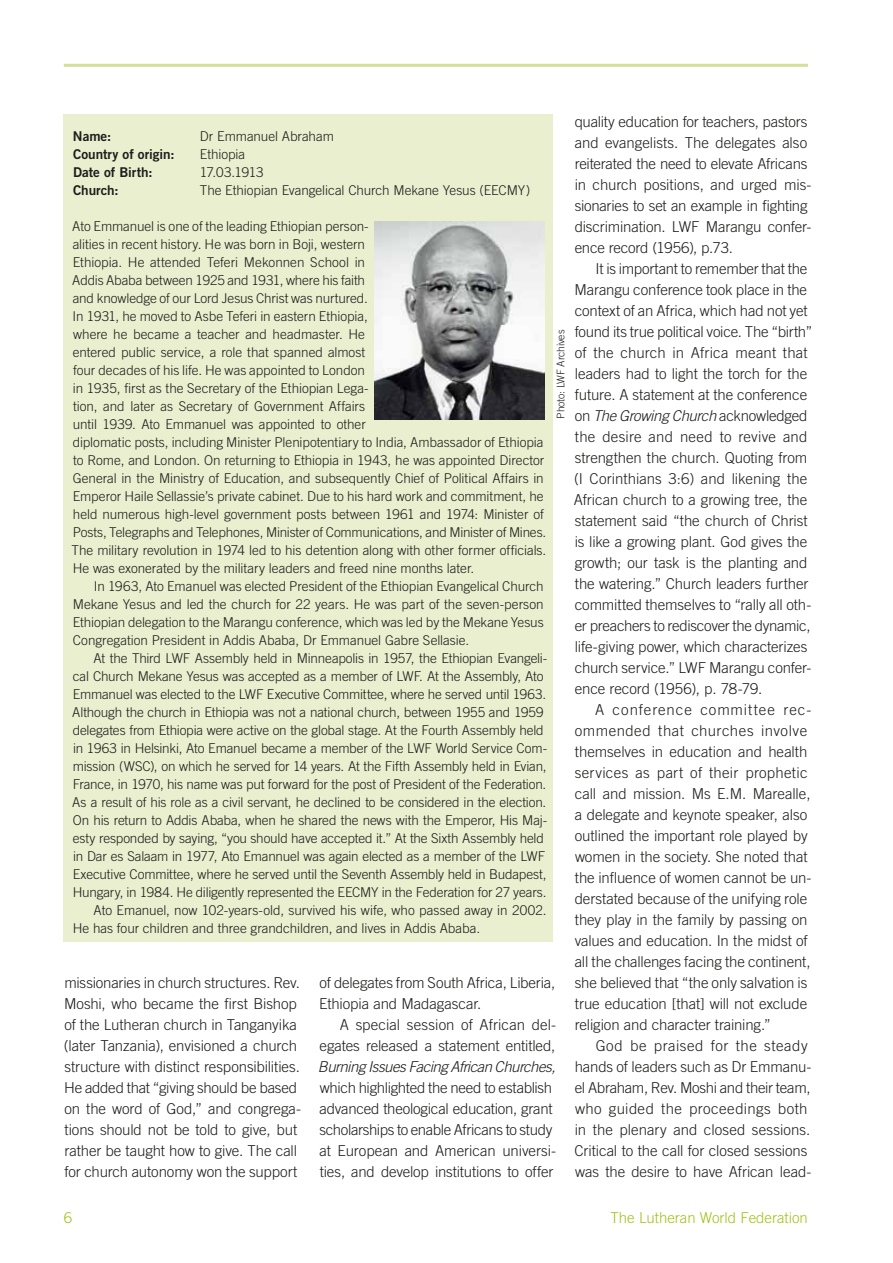
<style>
.page{position:relative;width:893px;height:1263px;background:#fff}
.page>*{position:absolute;margin:0;border:0;box-sizing:border-box;transform-origin:0 0}
.t1{font:300 15px/21px "Trade Gothic LT Std";letter-spacing:-.005em;color:#1d1d1b}
.t2{font:italic 300 15px "Trade Gothic LT Std";letter-spacing:-.03em;color:#1d1d1b}
.t3{font:300 15px "Trade Gothic LT Std";color:#a5c018}
.t4{font:300 13.5px/18px "Trade Gothic LT Std";letter-spacing:-.005em;color:#1d1d1b}
.t5{font:13.5px "Trade Gothic LT Std Bd 2";letter-spacing:-.005em;color:#1d1d1b}
.t6{font:300 10.5px "Trade Gothic LT Std";letter-spacing:-.015em;color:#1d1d1b}
.s1{font-style:italic}
</style>
<div class="page">
<hr style="left:64px;top:64px;width:744px;height:3px;background:#d5df9a">
<div style="left:64px;top:115px;width:489px;height:827px;background:#eaefcf"></div>
<img style="left:374px;top:221px;width:170px;height:198px">
<p class="t5" style="left:73px;top:128px;width:40px">Name:</p>
<p class="t4" style="left:200px;top:127px;width:136px">Dr Emmanuel Abraham</p>
<p class="t5" style="left:73px;top:146px;width:103px">Country of origin:</p>
<p class="t4" style="left:200px;top:145px;width:47px">Ethiopia</p>
<p class="t5" style="left:73px;top:164px;width:81px">Date of Birth:</p>
<p class="t4" style="left:200px;top:163px;width:65px">17.03.1913</p>
<p class="t5" style="left:73px;top:182px;width:47px">Church:</p>
<p class="t4" style="left:200px;top:181px;width:332px">The Ethiopian Evangelical Church Mekane Yesus (EECMY)</p>
<p class="t4" style="left:72px;top:217px;width:476px">Ato Emmanuel is one of the leading Ethiopian person-<br>alities in recent history. He was born in Boji, western<br>Ethiopia. He attended Teferi Mekonnen School in<br>Addis Ababa between 1925 and 1931, where his faith<br>and knowledge of our Lord Jesus Christ was nurtured.<br>In 1931, he moved to Asbe Teferi in eastern Ethiopia,<br>where he became a teacher and headmaster. He<br>entered public service, a role that spanned almost<br>four decades of his life. He was appointed to London<br>in 1935, first as the Secretary of the Ethiopian Lega-<br>tion, and later as Secretary of Government Affairs<br>until 1939. Ato Emmanuel was appointed to other<br>diplomatic posts, including Minister Plenipotentiary to India, Ambassador of Ethiopia to Rome, and London. On returning to Ethiopia in 1943, he was appointed Director General in the Ministry of Education, and subsequently Chief of Political Affairs in Emperor Haile Sellassie’s private cabinet. Due to his hard work and commitment, he held numerous high-level government posts between 1961 and 1974: Minister of Posts, Telegraphs and Telephones, Minister of Communications, and Minister of Mines.<br>The military revolution in 1974 led to his detention along with other former officials.<br>He was exonerated by the military leaders and freed nine months later.</p>
<p class="t4" style="left:73px;top:577px;width:472px;text-align:justify;text-indent:21px">In 1963, Ato Emanuel was elected President of the Ethiopian Evangelical Church Mekane Yesus and led the church for 22 years. He was part of the seven-person Ethiopian delegation to the Marangu conference, which was led by the Mekane Yesus Congregation President in Addis Ababa, Dr Emmanuel Gabre Sellasie.</p>
<p class="t4" style="left:94px;top:649px;width:455px">At the Third LWF Assembly held in Minneapolis in 1957, the Ethiopian Evangeli-</p>
<p class="t4" style="left:73px;top:667px;width:472px">cal Church Mekane Yesus was accepted as a member of LWF. At the Assembly, Ato</p>
<p class="t4" style="left:73px;top:685px;width:475px">Emmanuel was elected to the LWF Executive Committee, where he served until 1963.</p>
<p class="t4" style="left:72px;top:703px;width:473px">Although the church in Ethiopia was not a national church, between 1955 and 1959</p>
<p class="t4" style="left:73px;top:721px;width:472px">delegates from Ethiopia were active on the global stage. At the Fourth Assembly held</p>
<p class="t4" style="left:73px;top:739px;width:476px">in 1963 in Helsinki, Ato Emanuel became a member of the LWF World Service Com-</p>
<p class="t4" style="left:73px;top:757px;width:475px">mission (WSC), on which he served for 14 years. At the Fifth Assembly held in Evian,</p>
<p class="t4" style="left:73px;top:775px;width:475px">France, in 1970, his name was put forward for the post of President of the Federation.</p>
<p class="t4" style="left:72px;top:793px;width:476px">As a result of his role as a civil servant, he declined to be considered in the election.</p>
<p class="t4" style="left:73px;top:811px;width:476px">On his return to Addis Ababa, when he shared the news with the Emperor, His Maj-</p>
<p class="t4" style="left:73px;top:829px;width:473px">esty responded by saying, “you should have accepted it.” At the Sixth Assembly held</p>
<p class="t4" style="left:73px;top:847px;width:474px">in Dar es Salaam in 1977, Ato Emannuel was again elected as a member of the LWF</p>
<p class="t4" style="left:73px;top:865px;width:475px">Executive Committee, where he served until the Seventh Assembly held in Budapest,</p>
<p class="t4" style="left:73px;top:883px;width:475px">Hungary, in 1984. He diligently represented the EECMY in the Federation for 27 years.</p>
<p class="t4" style="left:94px;top:901px;width:454px">Ato Emanuel, now 102-years-old, survived his wife, who passed away in 2002.</p>
<p class="t4" style="left:73px;top:919px;width:409px">He has four children and three grandchildren, and lives in Addis Ababa.</p>
<p class="t6" style="left:555px;top:419px;width:90px;rotate:-90deg">Photo: LWF Archives</p>
<p class="t1" style="left:64px;top:972px;width:239px">missionaries in church structures. Rev.<br>Moshi, who became the first Bishop of the Lutheran church in Tanganyika (later Tanzania), envisioned a church structure with distinct responsibilities.<br>He added that “giving should be based on the word of God,” and congrega&shy;tions should not be told to give, but rather be taught how to give. The call for church autonomy won the support</p>
<p class="t1" style="left:319px;top:972px;width:238px">of delegates from South Africa, Liberia,<br>Ethiopia and Madagascar.</p>
<p class="t1" style="left:320px;top:1014px;width:238px;text-align:right">A special session of African del&shy;egates released a statement entitled,</p>
<p class="t2" style="left:318px;top:1058px;width:239px">Burning Issues Facing African Churches,</p>
<p class="t1" style="left:319px;top:1077px;width:238px">which highlighted the need to establish advanced theological education, grant scholarships to enable Africans to study at European and American universi&shy;ties, and develop institutions to offer</p>
<p class="t1" style="left:575px;top:111px;width:238px">quality education for teachers, pastors and evangelists. The delegates also reiterated the need to elevate Africans in church positions, and urged mis&shy;sionaries to set an example in fighting discrimination. LWF Marangu confer&shy;ence record (1956), p.73.</p>
<p class="t1" style="left:574px;top:258px;width:240px;text-indent:22px">It is important to remember that the Marangu conference took place in the context of an Africa, which had not yet found its true political voice. The “birth” of the church in Africa meant that leaders had to light the torch for the future. A statement at the conference on <span class="s1">The Growing Church</span> acknowledged the desire and need to revive and strengthen the church. Quoting from (I Corinthians 3:6) and likening the African church to a growing tree, the statement said “the church of Christ is like a growing plant. God gives the growth; our task is the planting and the watering.” Church leaders further committed themselves to “rally all oth&shy;er preachers to rediscover the dynamic, life-giving power, which characterizes church service.” LWF Marangu confer&shy;ence record (1956), p. 78-79.</p>
<p class="t1" style="left:575px;top:699px;width:238px;text-indent:20px">A conference committee rec&shy;ommended that churches involve themselves in education and health services as part of their prophetic call and mission. Ms E.M. Marealle, a delegate and keynote speaker, also outlined the important role played by women in the society. She noted that the influence of women cannot be un&shy;derstated because of the unifying role they play in the family by passing on values and education. In the midst of all the challenges facing the continent, she believed that “the only salvation is true education [that] will not exclude religion and character training.”</p>
<p class="t1" style="left:574px;top:1035px;width:239px;text-indent:21px">God be praised for the steady hands of leaders such as Dr Emmanu&shy;el Abraham, Rev. Moshi and their team, who guided the proceedings both in the plenary and closed sessions.<br>Critical to the call for closed sessions was the desire to have African lead-</p>
<p class="t3" style="left:64px;top:1208px;width:10px">6</p>
<p class="t3" style="left:611px;top:1208px;width:199px">The Lutheran World Federation</p>
</div>
